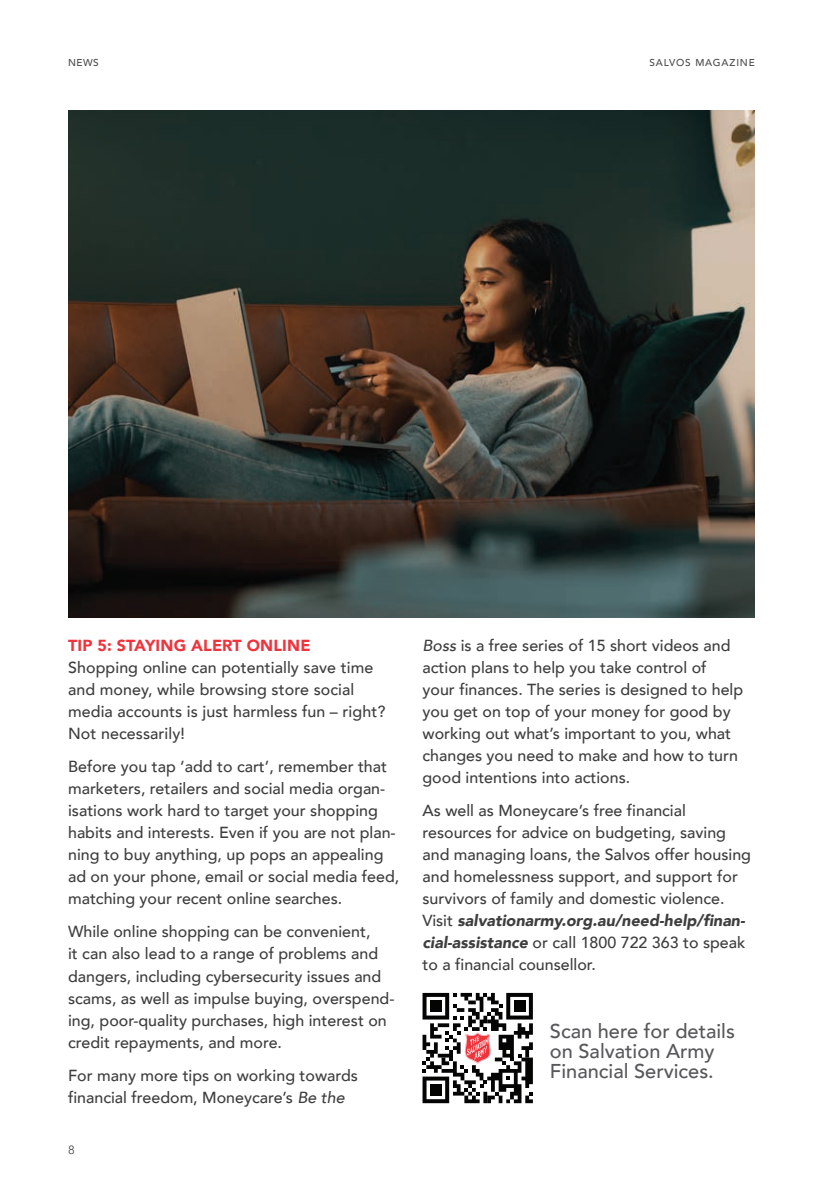
<style>
.page{position:relative;width:840px;height:1191px;background:#fff}
.page>*{position:absolute;margin:0;border:0;box-sizing:border-box;transform-origin:0 0}
.Salvos_Subhead_no_ba{font:500 20px/20px "Avenir";color:#57585a}
.Salvos_Body{font:500 16px/22px "Avenir";color:#3e3e3f}
.Intext_Subhead{font:900 16px "Avenir";letter-spacing:.01em;color:#ee343d}
.t1{font:12px "Avenir";color:#4b4c4d}
.Page_name_-_Left{font:500 10px "Avenir";letter-spacing:.065em;color:#4b4c4d}
.s1{font-style:italic}
.s2{font-weight:900;font-style:italic}
</style>
<div class="page">
<img style="left:68px;top:110px;width:686px;height:507px">
<svg style="left:422px;top:993px;width:110px;height:110px"></svg>
<div style="left:430px;top:1000px;width:11px;height:12px;background:#040503"></div>
<div style="left:513px;top:1000px;width:12px;height:12px;background:#040503"></div>
<div style="left:430px;top:1084px;width:11px;height:11px;background:#040503"></div>
<p class="Page_name_-_Left" style="left:68px;top:54px;width:32px">NEWS</p>
<p class="Page_name_-_Left" style="left:649px;top:54px;width:107px">SALVOS MAGAZINE</p>
<p class="Intext_Subhead" style="left:68px;top:631px;width:244px">TIP 5: STAYING ALERT ONLINE</p>
<p class="Salvos_Body" style="left:68px;top:655px;width:318px">Shopping online can potentially save time and money, while browsing store social media accounts is just harmless fun – right?<br>Not necessarily!</p>
<p class="Salvos_Body" style="left:68px;top:754px;width:332px">Before you tap ‘add to cart’, remember that marketers, retailers and social media organ&shy;isations work hard to target your shopping habits and interests. Even if you are not plan&shy;ning to buy anything, up pops an appealing ad on your phone, email or social media feed, matching your recent online searches.</p>
<p class="Salvos_Body" style="left:68px;top:920px;width:327px">While online shopping can be convenient,<br>it can also lead to a range of problems and dangers, including cybersecurity issues and scams, as well as impulse buying, overspend&shy;ing, poor-quality purchases, high interest on credit repayments, and more.</p>
<p class="Salvos_Body" style="left:68px;top:1063px;width:291px">For many more tips on working towards financial freedom, Moneycare’s <span class="s1">Be the</span></p>
<p class="t1" style="left:68px;top:1142px;width:8px">8</p>
<p class="Salvos_Body" style="left:422px;top:633px;width:322px"><span class="s1">Boss</span> is a free series of 15 short videos and action plans to help you take control of<br>your finances. The series is designed to help you get on top of your money for good by working out what’s important to you, what changes you need to make and how to turn good intentions into actions.</p>
<p class="Salvos_Body" style="left:422px;top:798px;width:330px">As well as Moneycare’s free financial resources for advice on budgeting, saving and managing loans, the Salvos offer housing and homelessness support, and support for survivors of family and domestic violence.<br>Visit <span class="s2">salvationarmy.org.au/need-help/finan&shy;cial-assistance</span> or call 1800 722 363 to speak to a financial counsellor.</p>
<p class="Salvos_Subhead_no_ba" style="left:549px;top:1020px;width:186px">Scan here for details on Salvation Army<br>Financial Services.</p>
</div>
